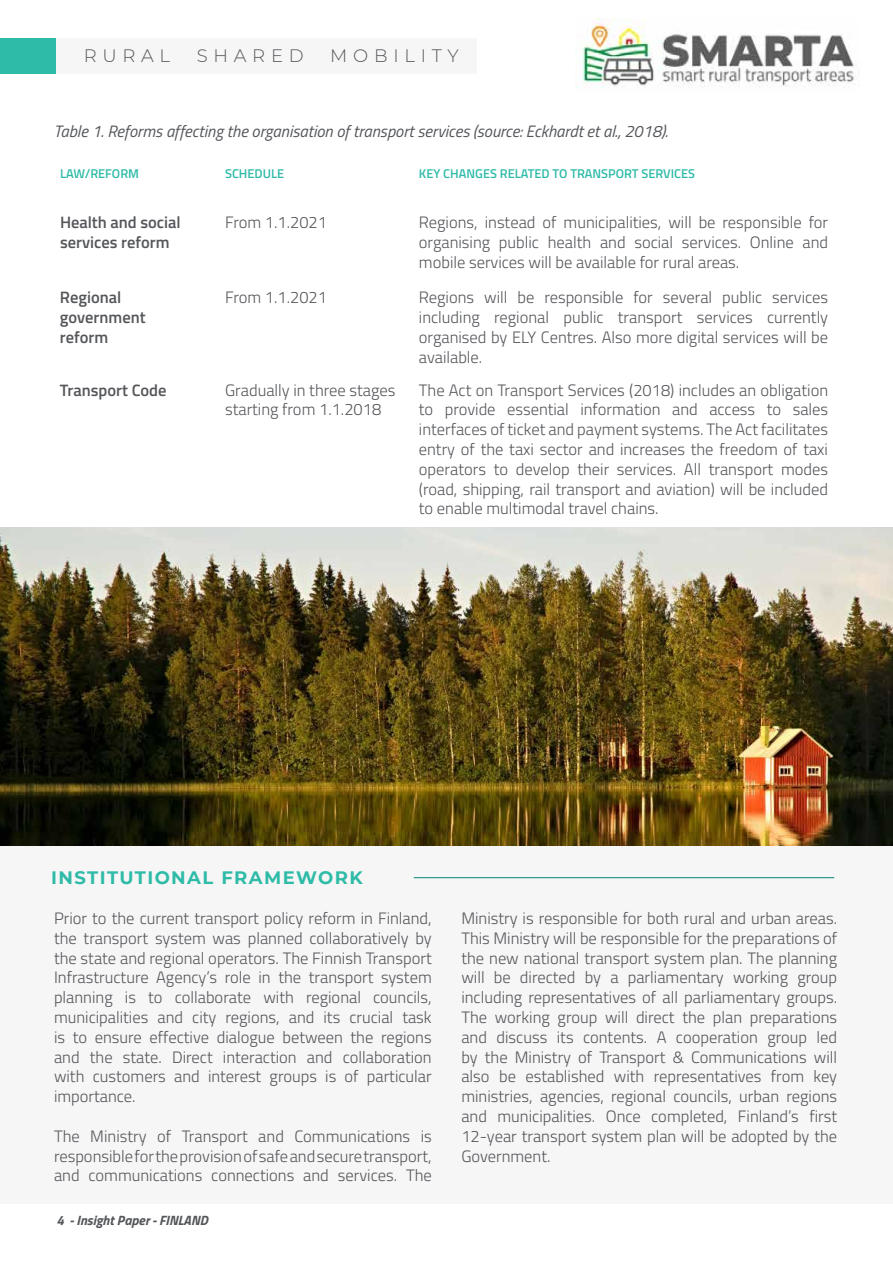
<style>
.page{position:relative;width:893px;height:1263px;background:#fff}
.page>*{position:absolute;margin:0;border:0;box-sizing:border-box;transform-origin:0 0}
.t1{font:700 18px "Montserrat";letter-spacing:.08em;color:#2ebba8}
.t2{font:300 18px "Montserrat";letter-spacing:.32em;color:#54565a}
.t3{font:300 16.5px/19.8px "Titillium Web";color:#54565a;text-align:justify}
.t4{font:italic 16.5px "Titillium Web";color:#54565a}
.t5{font:600 16.5px/19.8px "Titillium Web";color:#54565a}
.t6{font:italic 700 13.5px "Titillium Web";color:#54565a}
.t7{font:600 12.75px "Titillium Web";color:#2ebba8}
</style>
<div class="page">
<div style="left:0;top:846px;width:893px;height:357px;background:#f6f6f6"></div>
<div style="left:56px;top:38px;width:420px;height:36px;background:#f6f6f6"></div>
<div style="left:0;top:38px;width:56px;height:36px;background:#2ebba8"></div>
<img style="left:575px;top:19px;width:280px;height:69px">
<hr style="left:414px;top:877px;width:420px;height:1px;background:#008576">
<img style="left:0;top:527px;width:893px;height:319px">
<p class="t2" style="left:84px;top:44px;width:88px">RURAL</p>
<p class="t2" style="left:197px;top:44px;width:108px">SHARED</p>
<p class="t2" style="left:330px;top:44px;width:130px">MOBILITY</p>
<p class="t4" style="left:54px;top:119px;width:615px">Table 1. Reforms affecting the organisation of transport services (source: Eckhardt et al., 2018).</p>
<p class="t7" style="left:60px;top:164px;width:81px">LAW/REFORM</p>
<p class="t7" style="left:225px;top:164px;width:61px">SCHEDULE</p>
<p class="t7" style="left:419px;top:164px;width:278px">KEY CHANGES RELATED TO TRANSPORT SERVICES</p>
<p class="t5" style="left:60px;top:212px;width:122px">Health and social services reform</p>
<p class="t3" style="left:225px;top:212px;width:104px">From 1.1.2021</p>
<p class="t3" style="left:419px;top:212px;width:411px">Regions, instead of municipalities, will be responsible for organising public health and social services. Online and mobile services will be available for rural areas.</p>
<p class="t5" style="left:60px;top:287px;width:87px">Regional government reform</p>
<p class="t3" style="left:225px;top:287px;width:104px">From 1.1.2021</p>
<p class="t3" style="left:419px;top:287px;width:411px">Regions will be responsible for several public services including regional public transport services currently organised by ELY Centres. Also more digital services will be available.</p>
<p class="t5" style="left:60px;top:379px;width:108px">Transport Code</p>
<p class="t3" style="left:225px;top:379px;width:172px">Gradually in three stages starting from 1.1.2018</p>
<p class="t3" style="left:419px;top:379px;width:411px">The Act on Transport Services (2018) includes an obligation to provide essential information and access to sales interfaces of ticket and payment systems. The Act facilitates entry of the taxi sector and increases the freedom of taxi operators to develop their services. All transport modes (road, shipping, rail transport and aviation) will be included to enable multimodal travel chains.</p>
<p class="t1" style="left:51px;top:865px;width:313px">INSTITUTIONAL FRAMEWORK</p>
<p class="t3" style="left:54px;top:907px;width:379px">Prior to the current transport policy reform in Finland, the transport system was planned collaboratively by the state and regional operators. The Finnish Transport Infrastructure Agency’s role in the transport system planning is to collaborate with regional councils, municipalities and city regions, and its crucial task is to ensure effective dialogue between the regions and the state. Direct interaction and collaboration with customers and interest groups is of particular importance.</p>
<p class="t3" style="left:54px;top:1125px;width:379px">The Ministry of Transport and Communications is responsible for the provision of safe and secure transport, and communications connections and services. The</p>
<p class="t6" style="left:56px;top:1210px;width:153px">4 - Insight Paper - FINLAND</p>
<p class="t3" style="left:461px;top:907px;width:377px">Ministry is responsible for both rural and urban areas.<br>This Ministry will be responsible for the preparations of the new national transport system plan. The planning will be directed by a parliamentary working group including representatives of all parliamentary groups.<br>The working group will direct the plan preparations and discuss its contents. A cooperation group led by the Ministry of Transport &amp; Communications will also be established with representatives from key ministries, agencies, regional councils, urban regions and municipalities. Once completed, Finland’s first 12-year transport system plan will be adopted by the Government.</p>
</div>
